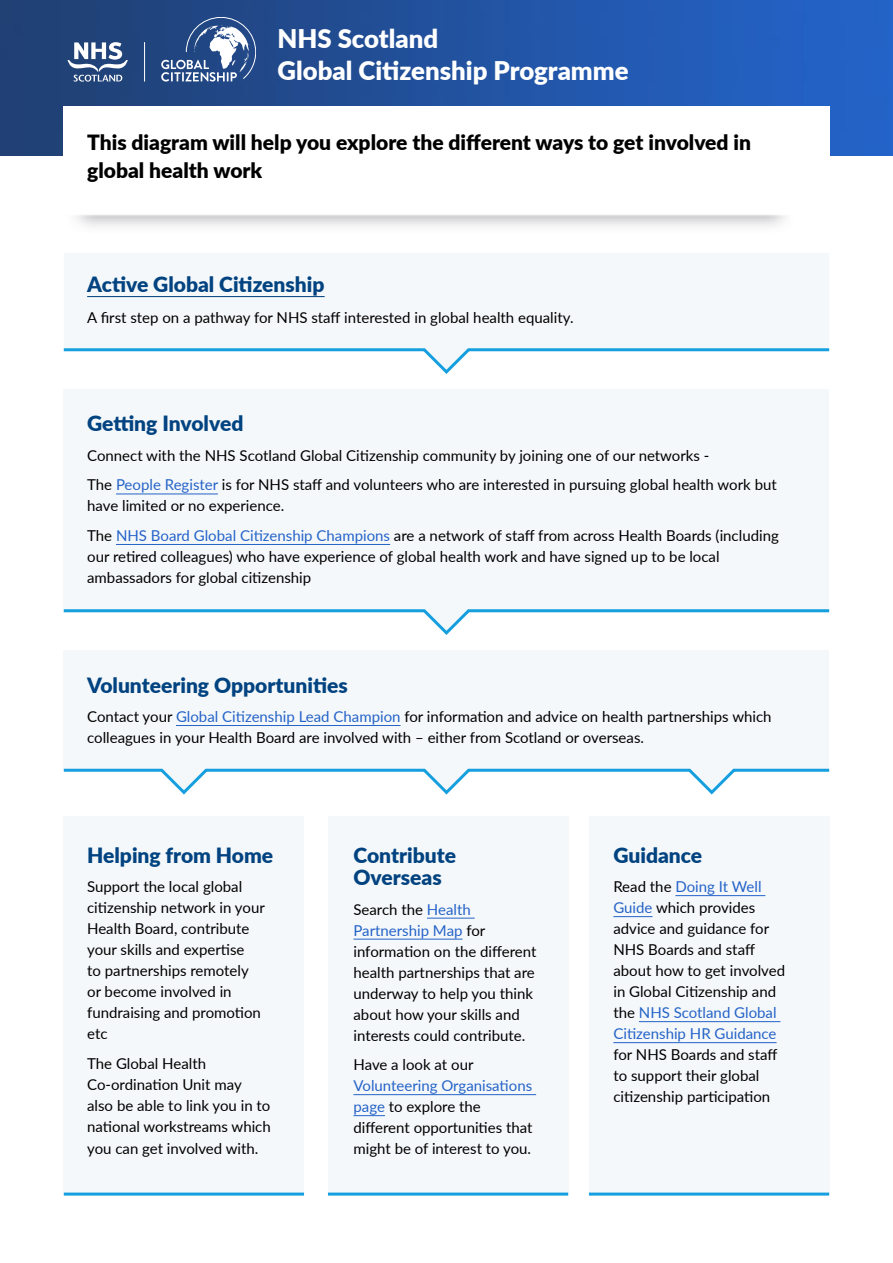
<style>
.page{position:relative;width:893px;height:1263px;background:#fff}
.page>*{position:absolute;margin:0;border:0;box-sizing:border-box;transform-origin:0 0}
.t1{font:900 25.8px/32.2px "Lato";color:#fff}
.t2{font:900 21px/22.5px "Lato";color:#004380}
.t3{font:900 21px/28.5px "Lato";color:#000}
.t4{font:15px/21px "Lato";color:#000}
.s1{color:#2463c8}
</style>
<div class="page">
<img style="left:0;top:0;width:893px;height:155px">
<svg style="left:68px;top:42px;width:60px;height:40px"></svg>
<svg style="left:161px;top:17px;width:95px;height:65px"></svg>
<hr style="left:144px;top:42px;width:1px;height:40px;background:#fff">
<img style="left:64px;top:106px;width:765px;height:121px">
<hr style="left:87px;top:296px;width:238px;height:1px;background:#004380">
<div style="left:64px;top:390px;width:765px;height:223px;background:#f5f8fa"></div>
<hr style="left:116px;top:494px;width:102px;height:1px;background:#2463c8">
<hr style="left:116px;top:544px;width:274px;height:1px;background:#2463c8">
<div style="left:64px;top:651px;width:765px;height:119px;background:#f5f8fa"></div>
<hr style="left:176px;top:725px;width:225px;height:1px;background:#2463c8">
<div style="left:64px;top:816px;width:240px;height:378px;background:#f5f8fa"></div>
<div style="left:328px;top:816px;width:240px;height:378px;background:#f5f8fa"></div>
<hr style="left:427px;top:918px;width:48px;height:1px;background:#2463c8">
<hr style="left:353px;top:939px;width:109px;height:1px;background:#2463c8">
<hr style="left:353px;top:1094px;width:183px;height:1px;background:#2463c8">
<hr style="left:353px;top:1115px;width:32px;height:1px;background:#2463c8">
<div style="left:589px;top:816px;width:240px;height:378px;background:#f5f8fa"></div>
<hr style="left:675px;top:895px;width:90px;height:1px;background:#2463c8">
<hr style="left:613px;top:916px;width:39px;height:1px;background:#2463c8">
<hr style="left:639px;top:1021px;width:141px;height:1px;background:#2463c8">
<hr style="left:613px;top:1042px;width:163px;height:1px;background:#2463c8">
<svg style="left:63px;top:348px;width:767px;height:26px"></svg>
<svg style="left:63px;top:609px;width:767px;height:26px"></svg>
<svg style="left:63px;top:768px;width:767px;height:27px"></svg>
<hr style="left:64px;top:1192px;width:240px;height:3px;background:#159fdf">
<hr style="left:328px;top:1192px;width:240px;height:3px;background:#159fdf">
<hr style="left:589px;top:1192px;width:240px;height:3px;background:#159fdf">
<h1 class="t1" style="left:277px;top:21px;width:353px">NHS Scotland<br>Global Citizenship Programme</h1>
<h2 class="t3" style="left:87px;top:127px;width:665px">This diagram will help you explore the different ways to get involved in global health work</h2>
<h2 class="t2" style="left:87px;top:272px;width:239px">Active Global Citizenship</h2>
<p class="t4" style="left:87px;top:306px;width:488px">A first step on a pathway for NHS staff interested in global health equality.</p>
<h2 class="t2" style="left:87px;top:412px;width:158px">Getting Involved</h2>
<p class="t4" style="left:87px;top:440px;width:691px;line-height:29.5px">Connect with the NHS Scotland Global Citizenship community by joining one of our networks -<br>The <span class="s1">People Register</span> is for NHS staff and volunteers who are interested in pursuing global health work but</p>
<p class="t4" style="left:87px;top:491px;width:693px;line-height:29.5px">have limited or no experience.<br>The <span class="s1">NHS Board Global Citizenship Champions</span> are a network of staff from across Health Boards (including</p>
<p class="t4" style="left:87px;top:545px;width:634px">our retired colleagues) who have experience of global health work and have signed up to be local ambassadors for global citizenship</p>
<h2 class="t2" style="left:87px;top:673px;width:262px">Volunteering Opportunities</h2>
<p class="t4" style="left:87px;top:705px;width:686px">Contact your <span class="s1">Global Citizenship Lead Champion</span> for information and advice on health partnerships which colleagues in your Health Board are involved with – either from Scotland or overseas.</p>
<h2 class="t2" style="left:87px;top:843px;width:188px">Helping from Home</h2>
<p class="t4" style="left:87px;top:875px;width:179px">Support the local global citizenship network in your<br>Health Board, contribute your skills and expertise<br>to partnerships remotely or become involved in fundraising and promotion etc</p>
<p class="t4" style="left:87px;top:1052px;width:185px">The Global Health<br>Co-ordination Unit may also be able to link you in to national workstreams which</p>
<p class="t4" style="left:87px;top:1137px;width:173px">you can get involved with.</p>
<h2 class="t2" style="left:353px;top:843px;width:104px">Contribute<br>Overseas</h2>
<p class="t4" style="left:353px;top:898px;width:185px">Search the <span class="s1">Health<br>Partnership Map</span> for information on the different health partnerships that are underway to help you think about how your skills and interests could contribute.</p>
<p class="t4" style="left:353px;top:1053px;width:122px">Have a look at our</p>
<p class="t4" style="left:353px;top:1074px;width:181px"><span class="s1">Volunteering Organisations page</span> to explore the different opportunities that might be of interest to you.</p>
<h2 class="t2" style="left:613px;top:843px;width:90px">Guidance</h2>
<p class="t4" style="left:613px;top:875px;width:173px">Read the <span class="s1">Doing It Well<br>Guide</span> which provides advice and guidance for<br>NHS Boards and staff about how to get involved in Global Citizenship and the <span class="s1">NHS Scotland Global<br>Citizenship HR Guidance</span></p>
<p class="t4" style="left:613px;top:1043px;width:166px">for NHS Boards and staff to support their global citizenship participation</p>
</div>
